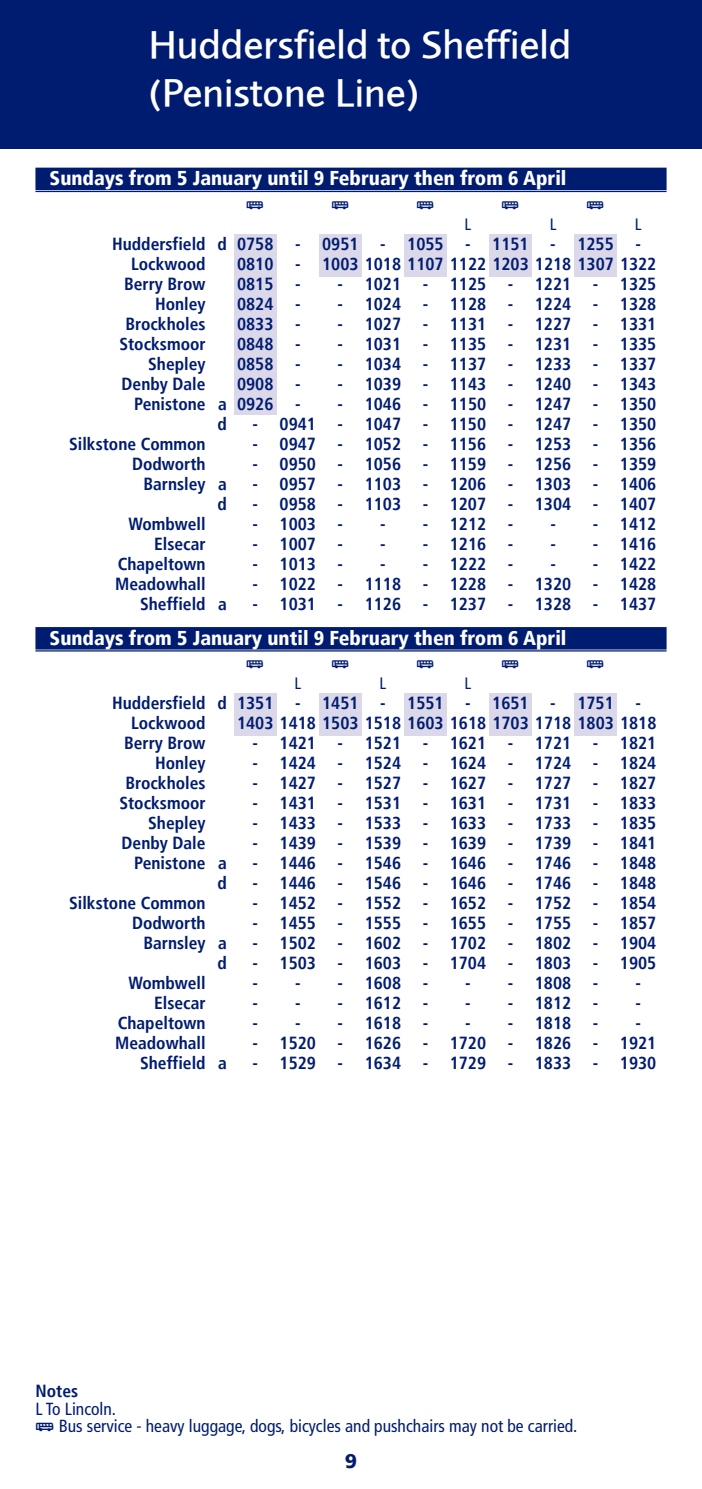
<style>
.page{position:relative;width:702px;height:1489px;background:#fff}
.page>*{position:absolute;margin:0;border:0;box-sizing:border-box;transform-origin:0 0}
.Table_Head_Sunday{font:500 40px/48px "Foundry Sans";color:#fff}
.Day_Head_Mon_-_Sun{font:900 condensed 20px "Frutiger LT";color:#fff}
.t1{font:900 20px "Frutiger LT";color:#001c70}
.Table_Text{font:700 condensed 17.5px "Frutiger LT";color:#001c70}
.Notes{font:condensed 17.5px "Frutiger LT";color:#001c70}
.Notes_Head{font:700 condensed 17.5px "Frutiger LT";color:#001c70}
.Codes_-_Medium{font:16.5px "BRFACE2";color:#001c70}
.Codes_-_Medium-2{font:condensed 16.5px "Frutiger LT";color:#001c70}
.s1{font-family:"BRFACE2";font-stretch:normal}
</style>
<div class="page">
<div style="left:0;top:0;width:702px;height:149px;background:#001c70"></div>
<div style="left:574px;top:234px;width:43px;height:42px;background:#dbd8e9"></div>
<div style="left:489px;top:234px;width:42px;height:42px;background:#dbd8e9"></div>
<div style="left:404px;top:234px;width:42px;height:42px;background:#dbd8e9"></div>
<div style="left:319px;top:234px;width:42px;height:42px;background:#dbd8e9"></div>
<div style="left:234px;top:234px;width:42px;height:181px;background:#dbd8e9"></div>
<div style="left:234px;top:692px;width:42px;height:43px;background:#dbd8e9"></div>
<div style="left:319px;top:692px;width:42px;height:43px;background:#dbd8e9"></div>
<div style="left:404px;top:692px;width:42px;height:43px;background:#dbd8e9"></div>
<div style="left:489px;top:692px;width:42px;height:43px;background:#dbd8e9"></div>
<div style="left:574px;top:692px;width:43px;height:43px;background:#dbd8e9"></div>
<div style="left:35px;top:168px;width:631px;height:22px;background:#001c70"></div>
<hr style="left:35px;top:191px;width:631px;height:1px;background:#001c70">
<div style="left:35px;top:627px;width:631px;height:22px;background:#001c70"></div>
<hr style="left:35px;top:650px;width:631px;height:1px;background:#001c70">
<p class="Table_Head_Sunday" style="left:149px;top:20px;width:424px">Huddersfield to Sheffield (Penistone Line)</p>
<p class="Day_Head_Mon_-_Sun" style="left:50px;top:166px;width:518px">Sundays from 5 January until 9 February then from 6 April</p>
<p class="Codes_-_Medium" style="left:246px;top:194px;width:19px">G</p>
<p class="Codes_-_Medium" style="left:331px;top:194px;width:19px">G</p>
<p class="Codes_-_Medium" style="left:416px;top:194px;width:19px">G</p>
<p class="Codes_-_Medium" style="left:501px;top:194px;width:19px">G</p>
<p class="Codes_-_Medium" style="left:586px;top:194px;width:19px">G</p>
<p class="Codes_-_Medium-2" style="left:464px;top:214px;width:8px">L</p>
<p class="Codes_-_Medium-2" style="left:549px;top:214px;width:8px">L</p>
<p class="Codes_-_Medium-2" style="left:634px;top:214px;width:8px">L</p>
<p class="Table_Text" style="left:112px;top:233px;width:530px">Huddersfield d 0758 - 0951 - 1055 - 1151 - 1255 -</p>
<p class="Table_Text" style="left:131px;top:253px;width:76px">Lockwood</p>
<p class="Table_Text" style="left:237px;top:253px;width:421px">0810 - 1003 1018 1107 1122 1203 1218 1307 1322</p>
<p class="Table_Text" style="left:124px;top:273px;width:83px">Berry Brow</p>
<p class="Table_Text" style="left:237px;top:273px;width:65px">0815 -</p>
<p class="Table_Text" style="left:337px;top:273px;width:320px">- 1021 - 1125 - 1221 - 1325</p>
<p class="Table_Text" style="left:155px;top:293px;width:52px">Honley</p>
<p class="Table_Text" style="left:237px;top:293px;width:65px">0824 -</p>
<p class="Table_Text" style="left:337px;top:293px;width:320px">- 1024 - 1128 - 1224 - 1328</p>
<p class="Table_Text" style="left:125px;top:313px;width:82px">Brockholes</p>
<p class="Table_Text" style="left:237px;top:313px;width:65px">0833 -</p>
<p class="Table_Text" style="left:337px;top:313px;width:320px">- 1027 - 1131 - 1227 - 1331</p>
<p class="Table_Text" style="left:119px;top:333px;width:88px">Stocksmoor</p>
<p class="Table_Text" style="left:237px;top:333px;width:65px">0848 -</p>
<p class="Table_Text" style="left:337px;top:333px;width:320px">- 1031 - 1135 - 1231 - 1335</p>
<p class="Table_Text" style="left:148px;top:353px;width:59px">Shepley</p>
<p class="Table_Text" style="left:237px;top:353px;width:65px">0858 -</p>
<p class="Table_Text" style="left:337px;top:353px;width:320px">- 1034 - 1137 - 1233 - 1337</p>
<p class="Table_Text" style="left:122px;top:373px;width:85px">Denby Dale</p>
<p class="Table_Text" style="left:237px;top:373px;width:65px">0908 -</p>
<p class="Table_Text" style="left:337px;top:373px;width:320px">- 1039 - 1143 - 1240 - 1343</p>
<p class="Table_Text" style="left:134px;top:393px;width:168px">Penistone a 0926 -</p>
<p class="Table_Text" style="left:337px;top:393px;width:320px">- 1046 - 1150 - 1247 - 1350</p>
<p class="Table_Text" style="left:217px;top:413px;width:11px">d</p>
<p class="Table_Text" style="left:252px;top:413px;width:405px">- 0941 - 1047 - 1150 - 1247 - 1350</p>
<p class="Table_Text" style="left:69px;top:433px;width:138px">Silkstone Common</p>
<p class="Table_Text" style="left:252px;top:433px;width:405px">- 0947 - 1052 - 1156 - 1253 - 1356</p>
<p class="Table_Text" style="left:132px;top:453px;width:75px">Dodworth</p>
<p class="Table_Text" style="left:252px;top:453px;width:405px">- 0950 - 1056 - 1159 - 1256 - 1359</p>
<p class="Table_Text" style="left:143px;top:473px;width:85px">Barnsley a</p>
<p class="Table_Text" style="left:252px;top:473px;width:405px">- 0957 - 1103 - 1206 - 1303 - 1406</p>
<p class="Table_Text" style="left:217px;top:493px;width:11px">d</p>
<p class="Table_Text" style="left:252px;top:493px;width:405px">- 0958 - 1103 - 1207 - 1304 - 1407</p>
<p class="Table_Text" style="left:128px;top:513px;width:79px">Wombwell</p>
<p class="Table_Text" style="left:252px;top:513px;width:92px">- 1003 -</p>
<p class="Table_Text" style="left:380px;top:513px;width:135px">- - 1212 -</p>
<p class="Table_Text" style="left:550px;top:513px;width:107px">- - 1412</p>
<p class="Table_Text" style="left:154px;top:533px;width:53px">Elsecar</p>
<p class="Table_Text" style="left:252px;top:533px;width:92px">- 1007 -</p>
<p class="Table_Text" style="left:380px;top:533px;width:135px">- - 1216 -</p>
<p class="Table_Text" style="left:550px;top:533px;width:107px">- - 1416</p>
<p class="Table_Text" style="left:118px;top:553px;width:89px">Chapeltown</p>
<p class="Table_Text" style="left:252px;top:553px;width:92px">- 1013 -</p>
<p class="Table_Text" style="left:380px;top:553px;width:135px">- - 1222 -</p>
<p class="Table_Text" style="left:550px;top:553px;width:107px">- - 1422</p>
<p class="Table_Text" style="left:115px;top:573px;width:92px">Meadowhall</p>
<p class="Table_Text" style="left:252px;top:573px;width:405px">- 1022 - 1118 - 1228 - 1320 - 1428</p>
<p class="Table_Text" style="left:140px;top:593px;width:88px">Sheffield a</p>
<p class="Table_Text" style="left:252px;top:593px;width:405px">- 1031 - 1126 - 1237 - 1328 - 1437</p>
<p class="Day_Head_Mon_-_Sun" style="left:50px;top:625px;width:518px">Sundays from 5 January until 9 February then from 6 April</p>
<p class="Codes_-_Medium" style="left:246px;top:654px;width:19px">G</p>
<p class="Codes_-_Medium" style="left:331px;top:654px;width:19px">G</p>
<p class="Codes_-_Medium" style="left:416px;top:654px;width:19px">G</p>
<p class="Codes_-_Medium" style="left:501px;top:654px;width:19px">G</p>
<p class="Codes_-_Medium" style="left:586px;top:654px;width:19px">G</p>
<p class="Codes_-_Medium-2" style="left:294px;top:674px;width:8px">L</p>
<p class="Codes_-_Medium-2" style="left:379px;top:674px;width:8px">L</p>
<p class="Codes_-_Medium-2" style="left:464px;top:674px;width:8px">L</p>
<p class="Table_Text" style="left:112px;top:692px;width:530px">Huddersfield d 1351 - 1451 - 1551 - 1651 - 1751 -</p>
<p class="Table_Text" style="left:131px;top:712px;width:76px">Lockwood</p>
<p class="Table_Text" style="left:237px;top:712px;width:421px">1403 1418 1503 1518 1603 1618 1703 1718 1803 1818</p>
<p class="Table_Text" style="left:124px;top:732px;width:83px">Berry Brow</p>
<p class="Table_Text" style="left:252px;top:732px;width:405px">- 1421 - 1521 - 1621 - 1721 - 1821</p>
<p class="Table_Text" style="left:155px;top:752px;width:52px">Honley</p>
<p class="Table_Text" style="left:252px;top:752px;width:405px">- 1424 - 1524 - 1624 - 1724 - 1824</p>
<p class="Table_Text" style="left:125px;top:772px;width:82px">Brockholes</p>
<p class="Table_Text" style="left:252px;top:772px;width:405px">- 1427 - 1527 - 1627 - 1727 - 1827</p>
<p class="Table_Text" style="left:119px;top:792px;width:88px">Stocksmoor</p>
<p class="Table_Text" style="left:252px;top:792px;width:405px">- 1431 - 1531 - 1631 - 1731 - 1833</p>
<p class="Table_Text" style="left:148px;top:812px;width:59px">Shepley</p>
<p class="Table_Text" style="left:252px;top:812px;width:405px">- 1433 - 1533 - 1633 - 1733 - 1835</p>
<p class="Table_Text" style="left:122px;top:832px;width:85px">Denby Dale</p>
<p class="Table_Text" style="left:252px;top:832px;width:405px">- 1439 - 1539 - 1639 - 1739 - 1841</p>
<p class="Table_Text" style="left:134px;top:852px;width:94px">Penistone a</p>
<p class="Table_Text" style="left:252px;top:852px;width:405px">- 1446 - 1546 - 1646 - 1746 - 1848</p>
<p class="Table_Text" style="left:217px;top:872px;width:11px">d</p>
<p class="Table_Text" style="left:252px;top:872px;width:405px">- 1446 - 1546 - 1646 - 1746 - 1848</p>
<p class="Table_Text" style="left:69px;top:892px;width:138px">Silkstone Common</p>
<p class="Table_Text" style="left:252px;top:892px;width:405px">- 1452 - 1552 - 1652 - 1752 - 1854</p>
<p class="Table_Text" style="left:132px;top:912px;width:75px">Dodworth</p>
<p class="Table_Text" style="left:252px;top:912px;width:405px">- 1455 - 1555 - 1655 - 1755 - 1857</p>
<p class="Table_Text" style="left:143px;top:932px;width:85px">Barnsley a</p>
<p class="Table_Text" style="left:252px;top:932px;width:405px">- 1502 - 1602 - 1702 - 1802 - 1904</p>
<p class="Table_Text" style="left:217px;top:952px;width:11px">d</p>
<p class="Table_Text" style="left:252px;top:952px;width:405px">- 1503 - 1603 - 1704 - 1803 - 1905</p>
<p class="Table_Text" style="left:128px;top:972px;width:79px">Wombwell</p>
<p class="Table_Text" style="left:252px;top:972px;width:50px">- -</p>
<p class="Table_Text" style="left:337px;top:972px;width:92px">- 1608 -</p>
<p class="Table_Text" style="left:465px;top:972px;width:135px">- - 1808 -</p>
<p class="Table_Text" style="left:635px;top:972px;width:7px">-</p>
<p class="Table_Text" style="left:154px;top:992px;width:53px">Elsecar</p>
<p class="Table_Text" style="left:252px;top:992px;width:50px">- -</p>
<p class="Table_Text" style="left:337px;top:992px;width:92px">- 1612 -</p>
<p class="Table_Text" style="left:465px;top:992px;width:135px">- - 1812 -</p>
<p class="Table_Text" style="left:635px;top:992px;width:7px">-</p>
<p class="Table_Text" style="left:118px;top:1012px;width:89px">Chapeltown</p>
<p class="Table_Text" style="left:252px;top:1012px;width:50px">- -</p>
<p class="Table_Text" style="left:337px;top:1012px;width:92px">- 1618 -</p>
<p class="Table_Text" style="left:465px;top:1012px;width:135px">- - 1818 -</p>
<p class="Table_Text" style="left:635px;top:1012px;width:7px">-</p>
<p class="Table_Text" style="left:115px;top:1032px;width:92px">Meadowhall</p>
<p class="Table_Text" style="left:252px;top:1032px;width:405px">- 1520 - 1626 - 1720 - 1826 - 1921</p>
<p class="Table_Text" style="left:140px;top:1052px;width:88px">Sheffield a</p>
<p class="Table_Text" style="left:252px;top:1052px;width:405px">- 1529 - 1634 - 1729 - 1833 - 1930</p>
<p class="Notes_Head" style="left:35px;top:1380px;width:44px">Notes</p>
<p class="Notes" style="left:35px;top:1398px;width:82px">L To Lincoln.</p>
<p class="Notes" style="left:35px;top:1415px;width:543px"><span class="s1">G</span> Bus service - heavy luggage, dogs, bicycles and pushchairs may not be carried.</p>
<p class="t1" style="left:345px;top:1448px;width:14px">9</p>
</div>
